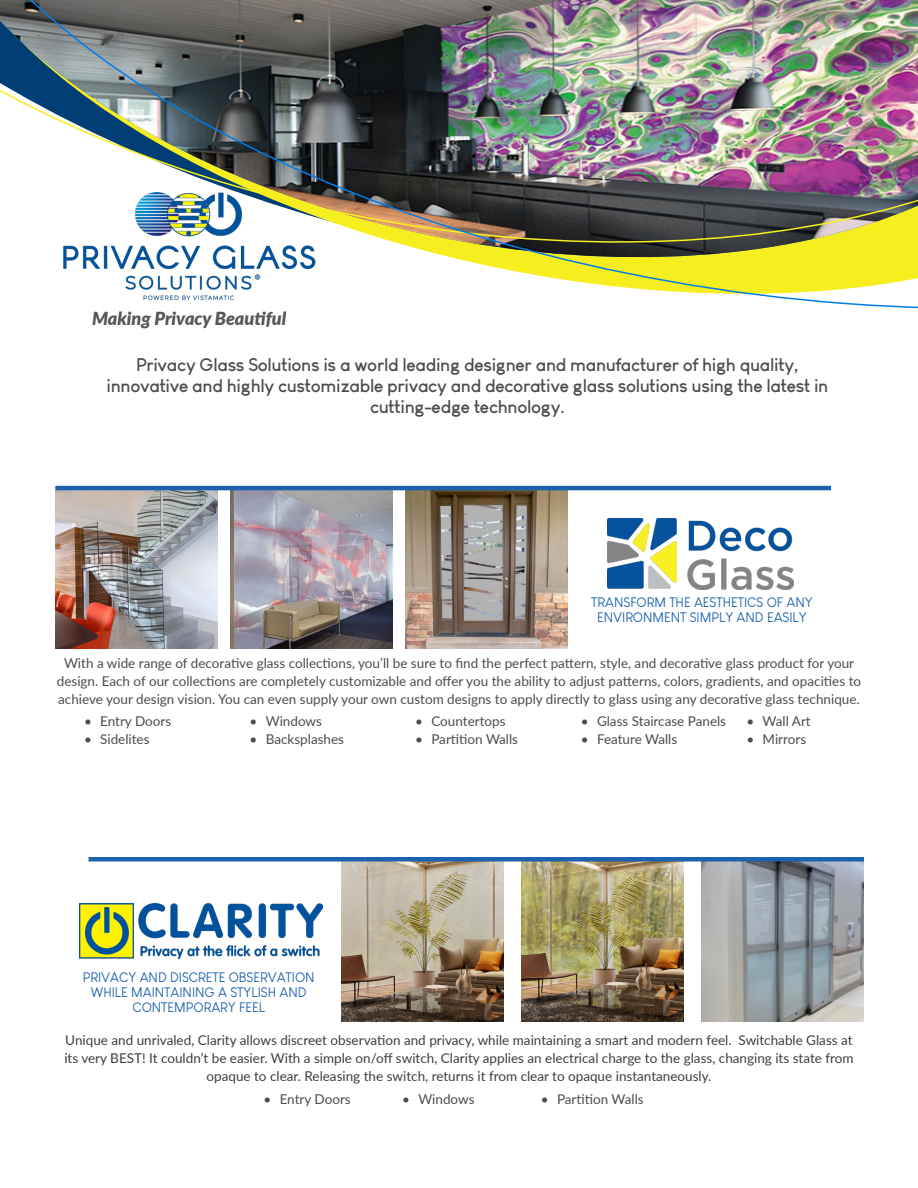
<style>
.page{position:relative;width:918px;height:1188px;background:#fff}
.page>*{position:absolute;margin:0;border:0;box-sizing:border-box;transform-origin:0 0}
.Paragraph_Style_2{font:700 18px/21px "Louis George Cafe";letter-spacing:-.02em;color:#4b4c4d;text-align:center}
.t1{font:italic 900 18px "Lato";color:#57585a}
.t2{font:13.5px/18px "Lato";color:#4b4c4d;text-align:center}
.t3{font:13.5px/18px "Lato";color:#3e3e3f;text-align:center}
.t4{font:13.5px/15px "Louis George Cafe";color:#1c62ac;text-align:center}
</style>
<div class="page">
<img style="left:80px;top:903px;width:243px;height:56px">
<img style="left:341px;top:862px;width:162px;height:159px">
<img style="left:521px;top:862px;width:162px;height:159px">
<img style="left:702px;top:862px;width:162px;height:159px">
<div style="left:89px;top:857px;width:775px;height:5px;background:#1c62ac"></div>
<img style="left:406px;top:490px;width:162px;height:159px">
<img style="left:231px;top:490px;width:162px;height:159px">
<img style="left:56px;top:490px;width:162px;height:159px">
<img style="left:608px;top:519px;width:185px;height:71px">
<hr style="left:56px;top:486px;width:775px;height:4px;background:#1c62ac">
<img style="left:0;top:0;width:918px;height:309px">
<p class="t1" style="left:92px;top:305px;width:196px">Making Privacy Beautiful</p>
<p class="Paragraph_Style_2" style="left:107px;top:354px;width:723px">Privacy Glass Solutions is a world leading designer and manufacturer of high quality, innovative and highly customizable privacy and decorative glass solutions using the latest in cutting-edge technology.</p>
<p class="t4" style="left:591px;top:594px;width:223px">TRANSFORM THE AESTHETICS OF ANY<br>ENVIRONMENT SIMPLY AND EASILY</p>
<p class="t2" style="left:57px;top:653px;width:806px">With a wide range of decorative glass collections, you’ll be sure to find the perfect pattern, style, and decorative glass product for your design. Each of our collections are completely customizable and offer you the ability to adjust patterns, colors, gradients, and opacities to achieve your design vision. You can even supply your own custom designs to apply directly to glass using any decorative glass technique.</p>
<p class="t2" style="left:84px;top:711px;width:89px">• Entry Doors</p>
<p class="t2" style="left:84px;top:729px;width:67px">• Sidelites</p>
<p class="t2" style="left:250px;top:711px;width:74px">• Windows</p>
<p class="t2" style="left:250px;top:729px;width:96px">• Backsplashes</p>
<p class="t2" style="left:415px;top:711px;width:92px">• Countertops</p>
<p class="t2" style="left:415px;top:729px;width:104px">• Partition Walls</p>
<p class="t2" style="left:581px;top:711px;width:147px">• Glass Staircase Panels</p>
<p class="t2" style="left:581px;top:729px;width:98px">• Feature Walls</p>
<p class="t2" style="left:746px;top:711px;width:66px">• Wall Art</p>
<p class="t2" style="left:746px;top:729px;width:61px">• Mirrors</p>
<p class="t4" style="left:83px;top:970px;width:233px">PRIVACY AND DISCRETE OBSERVATION<br>WHILE MAINTAINING A STYLISH AND<br>CONTEMPORARY FEEL</p>
<p class="t3" style="left:64px;top:1031px;width:791px">Unique and unrivaled, Clarity allows discreet observation and privacy, while maintaining a smart and modern feel. Switchable Glass at its very BEST! It couldn’t be easier. With a simple on/off switch, Clarity applies an electrical charge to the glass, changing its state from opaque to clear. Releasing the switch, returns it from clear to opaque instantaneously.</p>
<p class="t2" style="left:264px;top:1089px;width:89px">• Entry Doors</p>
<p class="t2" style="left:402px;top:1089px;width:74px">• Windows</p>
<p class="t2" style="left:541px;top:1089px;width:104px">• Partition Walls</p>
</div>
